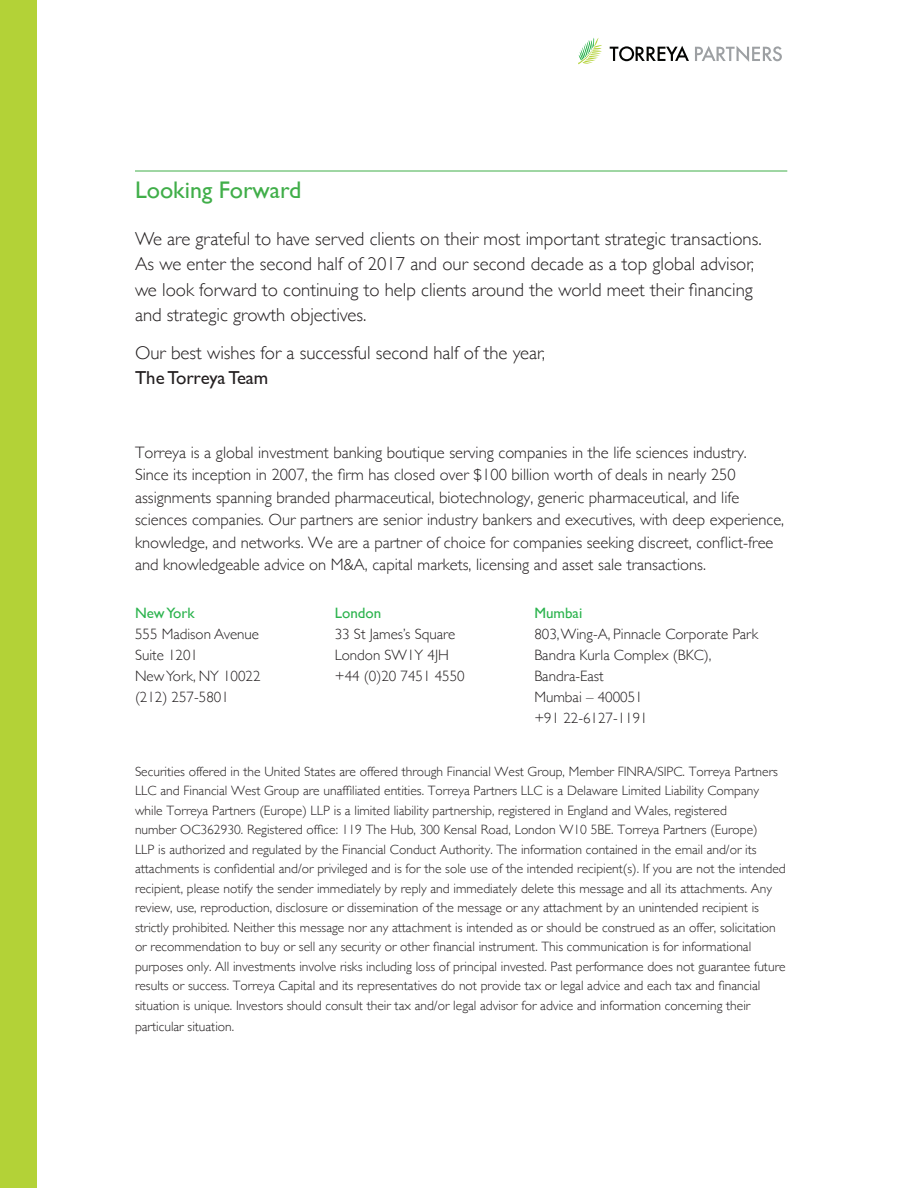
<style>
.page{position:relative;width:918px;height:1188px;background:#fff}
.page>*{position:absolute;margin:0;border:0;box-sizing:border-box;transform-origin:0 0}
.t1{font:24px "Gill Sans";color:#40ae49}
.t2{font:300 18.75px/25.5px "Gill Sans";color:#231f20}
.t3{font:18.75px "Gill Sans";color:#231f20}
.t4{font:300 16.5px/22.5px "Gill Sans";color:#231f20}
.t5{font:300 15px/21px "Gill Sans";color:#231f20}
.t6{font:15px "Gill Sans";color:#2bb34d}
.t7{font:300 13.5px/19.5px "Gill Sans";color:#231f20}
</style>
<div class="page">
<div style="left:0;top:0;width:36px;height:1188px;background:#b3d237"></div>
<hr style="left:135px;top:171px;width:652px;height:1px;background:#40ae49">
<svg style="left:610px;top:46px;width:79px;height:15px"></svg>
<svg style="left:695px;top:46px;width:87px;height:16px"></svg>
<svg style="left:578px;top:38px;width:24px;height:26px"></svg>
<p class="t1" style="left:135px;top:176px;width:168px">Looking Forward</p>
<p class="t2" style="left:135px;top:225px;width:628px">We are grateful to have served clients on their most important strategic transactions.<br>As we enter the second half of 2017 and our second decade as a top global advisor, we look forward to continuing to help clients around the world meet their financing and strategic growth objectives.</p>
<p class="t2" style="left:135px;top:339px;width:412px">Our best wishes for a successful second half of the year,</p>
<p class="t3" style="left:135px;top:367px;width:135px">The Torreya Team</p>
<p class="t4" style="left:135px;top:440px;width:651px">Torreya is a global investment banking boutique serving companies in the life sciences industry.<br>Since its inception in 2007, the firm has closed over $100 billion worth of deals in nearly 250 assignments spanning branded pharmaceutical, biotechnology, generic pharmaceutical, and life sciences companies. Our partners are senior industry bankers and executives, with deep experience, knowledge, and networks. We are a partner of choice for companies seeking discreet, conflict-free and knowledgeable advice on M&amp;A, capital markets, licensing and asset sale transactions.</p>
<p class="t6" style="left:135px;top:604px;width:61px">New York</p>
<p class="t5" style="left:135px;top:623px;width:125px">555 Madison Avenue<br>Suite 1201</p>
<p class="t5" style="left:135px;top:665px;width:127px">New York, NY 10022</p>
<p class="t5" style="left:135px;top:686px;width:95px">(212) 257-5801</p>
<p class="t6" style="left:335px;top:604px;width:48px">London</p>
<p class="t5" style="left:335px;top:623px;width:122px">33 St James’s Square</p>
<p class="t5" style="left:335px;top:644px;width:116px">London SW1Y 4JH</p>
<p class="t5" style="left:335px;top:665px;width:131px">+44 (0)20 7451 4550</p>
<p class="t6" style="left:534px;top:604px;width:49px">Mumbai</p>
<p class="t5" style="left:534px;top:623px;width:225px">803, Wing-A, Pinnacle Corporate Park</p>
<p class="t5" style="left:534px;top:644px;width:179px">Bandra Kurla Complex (BKC),</p>
<p class="t5" style="left:534px;top:665px;width:71px">Bandra-East</p>
<p class="t5" style="left:534px;top:686px;width:110px">Mumbai – 400051</p>
<p class="t5" style="left:534px;top:707px;width:115px">+91 22-6127-1191</p>
<p class="t7" style="left:135px;top:761px;width:652px">Securities offered in the United States are offered through Financial West Group, Member FINRA/SIPC. Torreya Partners LLC and Financial West Group are unaffiliated entities. Torreya Partners LLC is a Delaware Limited Liability Company while Torreya Partners (Europe) LLP is a limited liability partnership, registered in England and Wales, registered<br>number OC362930. Registered office: 119 The Hub, 300 Kensal Road, London W10 5BE. Torreya Partners (Europe)<br>LLP is authorized and regulated by the Financial Conduct Authority. The information contained in the email and/or its attachments is confidential and/or privileged and is for the sole use of the intended recipient(s). If you are not the intended recipient, please notify the sender immediately by reply and immediately delete this message and all its attachments. Any review, use, reproduction, disclosure or dissemination of the message or any attachment by an unintended recipient is strictly prohibited. Neither this message nor any attachment is intended as or should be construed as an offer, solicitation or recommendation to buy or sell any security or other financial instrument. This communication is for informational purposes only. All investments involve risks including loss of principal invested. Past performance does not guarantee future results or success. Torreya Capital and its representatives do not provide tax or legal advice and each tax and financial situation is unique. Investors should consult their tax and/or legal advisor for advice and information concerning their</p>
<p class="t7" style="left:135px;top:1016px;width:101px">particular situation.</p>
</div>
